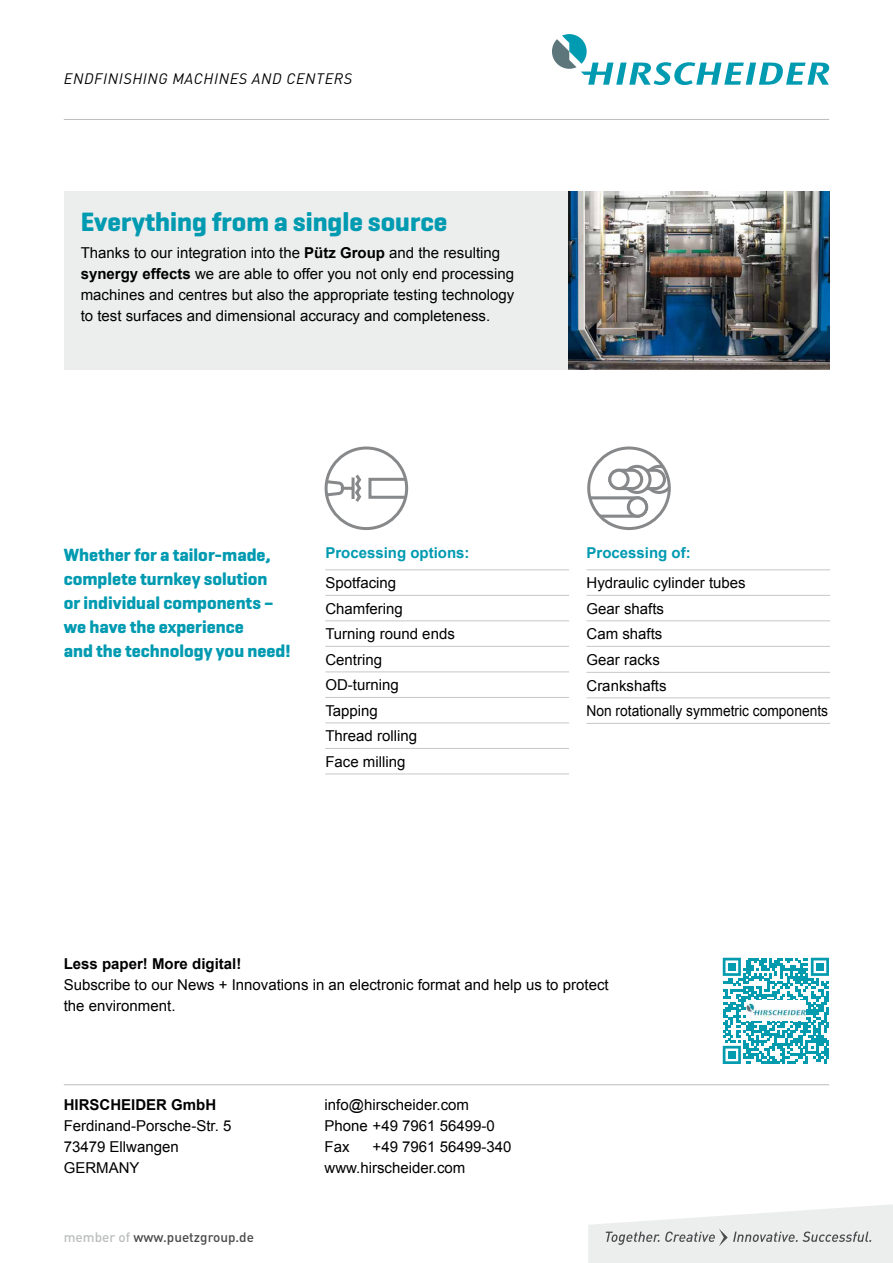
<style>
.page{position:relative;width:893px;height:1263px;background:#fff}
.page>*{position:absolute;margin:0;border:0;box-sizing:border-box;transform-origin:0 0}
.t1{font:700 27px "Geogrotesque";color:#009ab1}
.t2{font:700 18px/24px "Geogrotesque";color:#009ab1}
.t3{font:15px/21px "Arial";color:#000}
.t4{font:700 15px "Arial";color:#000}
.t5{font:700 15px "Arial";color:#009ab1}
.t6{font:italic 15px "DIN Pro";letter-spacing:.04em;color:#000}
.t7{font:500 13.5px "DIN Pro";color:#4b4b4d}
.s1{font-weight:700}
.s2{color:#bbbdbe}
</style>
<div class="page">
<hr style="left:64px;top:1084px;width:765px;height:1px;background:#bbbdbe">
<svg style="left:588px;top:1204px;width:305px;height:59px"></svg>
<hr style="left:64px;top:119px;width:765px;height:1px;background:#bbbdbe">
<svg style="left:723px;top:958px;width:106px;height:106px"></svg>
<div style="left:728px;top:963px;width:8px;height:8px;background:#059baf"></div>
<div style="left:816px;top:963px;width:8px;height:8px;background:#059baf"></div>
<div style="left:728px;top:1051px;width:8px;height:8px;background:#059baf"></div>
<img style="left:746px;top:1001px;width:60px;height:20px">
<svg style="left:552px;top:34px;width:277px;height:51px"></svg>
<div style="left:64px;top:191px;width:504px;height:179px;background:#eceded"></div>
<svg style="left:326px;top:471px;width:81px;height:34px"></svg>
<div style="left:325px;top:446px;width:83px;height:84px;border:3px solid #87888a;border-radius:50%"></div>
<svg style="left:589px;top:465px;width:80px;height:53px"></svg>
<svg style="left:628px;top:498px;width:19px;height:18px"></svg>
<div style="left:627px;top:496px;width:21px;height:22px;border:3px solid #87888a;border-radius:50%"></div>
<div style="left:587px;top:446px;width:84px;height:84px;border:3px solid #87888a;border-radius:50%"></div>
<hr style="left:325px;top:569px;width:244px;height:1px;background:#c6c7c8">
<hr style="left:325px;top:595px;width:244px;height:1px;background:#c6c7c8">
<hr style="left:325px;top:620px;width:244px;height:1px;background:#c6c7c8">
<hr style="left:325px;top:646px;width:244px;height:1px;background:#c6c7c8">
<hr style="left:325px;top:671px;width:244px;height:1px;background:#c6c7c8">
<hr style="left:325px;top:697px;width:244px;height:1px;background:#c6c7c8">
<hr style="left:325px;top:722px;width:244px;height:1px;background:#c6c7c8">
<hr style="left:325px;top:748px;width:244px;height:1px;background:#c6c7c8">
<hr style="left:325px;top:773px;width:244px;height:1px;background:#c6c7c8">
<hr style="left:586px;top:569px;width:244px;height:1px;background:#c6c7c8">
<hr style="left:586px;top:595px;width:244px;height:1px;background:#c6c7c8">
<hr style="left:586px;top:620px;width:244px;height:1px;background:#c6c7c8">
<hr style="left:586px;top:646px;width:244px;height:1px;background:#c6c7c8">
<hr style="left:586px;top:672px;width:244px;height:1px;background:#c6c7c8">
<hr style="left:586px;top:697px;width:244px;height:1px;background:#c6c7c8">
<hr style="left:586px;top:723px;width:244px;height:1px;background:#c6c7c8">
<img style="left:568px;top:191px;width:261px;height:179px">
<p class="t6" style="left:64px;top:69px;width:290px">ENDFINISHING MACHINES AND CENTERS</p>
<h1 class="t1" style="left:81px;top:205px;width:368px">Everything from a single source</h1>
<p class="t3" style="left:81px;top:243px;width:435px">Thanks to our integration into the <span class="s1">Pütz Group</span> and the resulting <span class="s1">synergy effects</span> we are able to offer you not only end processing machines and centres but also the appropriate testing technology to test surfaces and dimensional accuracy and completeness.</p>
<p class="t2" style="left:64px;top:543px;width:228px">Whether for a tailor-made, complete turnkey solution<br>or individual components – we have the experience<br>and the technology you need!</p>
<p class="t5" style="left:325px;top:543px;width:146px">Processing options:</p>
<p class="t3" style="left:325px;top:570px;width:131px;line-height:25.5px">Spotfacing<br>Chamfering<br>Turning round ends<br>Centring<br>OD-turning<br>Tapping<br>Thread rolling<br>Face milling</p>
<p class="t5" style="left:586px;top:543px;width:106px">Processing of:</p>
<p class="t3" style="left:586px;top:570px;width:243px;line-height:25.7px">Hydraulic cylinder tubes<br>Gear shafts<br>Cam shafts<br>Gear racks<br>Crankshafts<br>Non rotationally symmetric components</p>
<p class="t4" style="left:64px;top:954px;width:179px">Less paper! More digital!</p>
<p class="t3" style="left:64px;top:975px;width:546px">Subscribe to our News + Innovations in an electronic format and help us to protect the environment.</p>
<p class="t4" style="left:64px;top:1095px;width:154px">HIRSCHEIDER GmbH</p>
<p class="t3" style="left:64px;top:1116px;width:169px">Ferdinand-Porsche-Str. 5<br>73479 Ellwangen<br>GERMANY</p>
<p class="t7" style="left:64px;top:1228px;width:192px"><span class="s2">member of</span> www.puetzgroup.de</p>
<p class="t3" style="left:325px;top:1095px;width:172px">info@hirscheider.com<br>Phone +49 7961 56499-0<br>Fax</p>
<p class="t3" style="left:325px;top:1137px;width:188px;text-indent:48px">+49 7961 56499-340 www.hirscheider.com</p>
</div>
